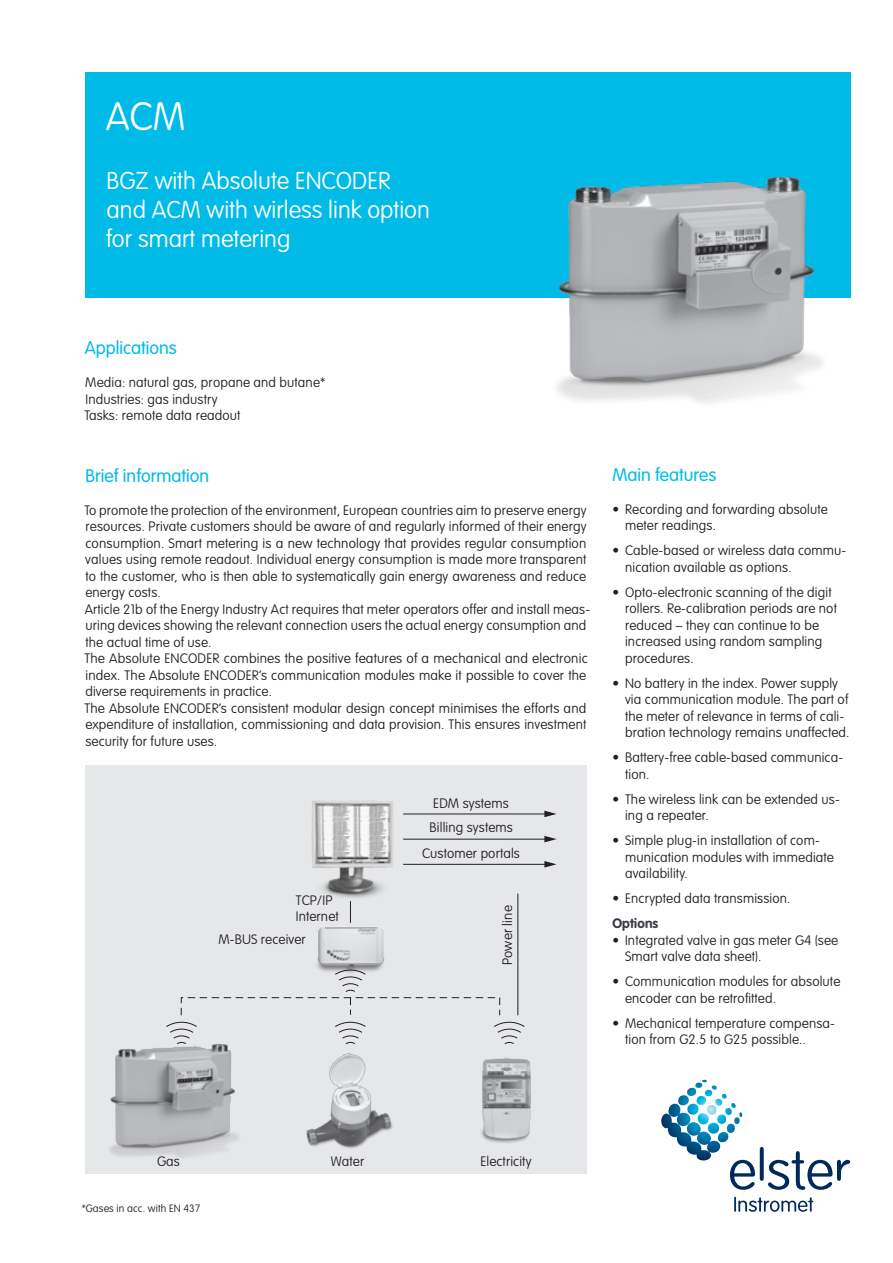
<style>
.page{position:relative;width:893px;height:1263px;background:#fff}
.page>*{position:absolute;margin:0;border:0;box-sizing:border-box;transform-origin:0 0}
.t1{font:100 39px "VAG Rounded Std";color:#fff}
.t2{font:100 24px/28.8px "VAG Rounded Std";color:#fff}
.t3{font:300 18px "VAG Rounded Std";color:#00bbe7}
.t4{font:100 13.5px/16.5px "VAG Rounded Std";letter-spacing:.01em;color:#231f20}
.t5{font:700 13.5px "VAG Rounded Std";letter-spacing:.01em;color:#3a3c42}
.t6{font:100 10.5px "VAG Rounded Std";letter-spacing:.01em;color:#231f20}
</style>
<div class="page">
<div style="left:85px;top:72px;width:765px;height:226px;background:#00bbe7"></div>
<svg style="left:661px;top:1080px;width:189px;height:110px"></svg>
<svg style="left:734px;top:1197px;width:79px;height:15px"></svg>
<img style="left:556px;top:176px;width:267px;height:227px">
<div style="left:85px;top:765px;width:502px;height:409px;background:#e6e7e9"></div>
<img style="left:110px;top:1043px;width:129px;height:115px">
<img style="left:311px;top:800px;width:82px;height:98px">
<img style="left:316px;top:927px;width:69px;height:45px">
<img style="left:481px;top:1057px;width:50px;height:86px">
<img style="left:306px;top:1053px;width:87px;height:96px">
<div style="left:181px;top:997px;width:319px;height:19px;border:1px dashed #231f20"></div>
<svg style="left:350px;top:998px;width:1px;height:17px"></svg>
<svg style="left:165px;top:1021px;width:33px;height:24px"></svg>
<svg style="left:335px;top:1021px;width:31px;height:23px"></svg>
<svg style="left:334px;top:969px;width:32px;height:23px"></svg>
<svg style="left:494px;top:1021px;width:31px;height:23px"></svg>
<svg style="left:350px;top:901px;width:1px;height:22px"></svg>
<hr style="left:517px;top:893px;width:1px;height:122px;background:#231f20">
<hr style="left:403px;top:813px;width:144px;height:1px;background:#231f20">
<svg style="left:544px;top:811px;width:13px;height:6px"></svg>
<hr style="left:403px;top:839px;width:144px;height:1px;background:#231f20">
<svg style="left:544px;top:836px;width:13px;height:6px"></svg>
<hr style="left:403px;top:864px;width:144px;height:1px;background:#231f20">
<svg style="left:544px;top:861px;width:13px;height:6px"></svg>
<h1 class="t1" style="left:106px;top:94px;width:81px">ACM</h1>
<h2 class="t2" style="left:106px;top:167px;width:325px">BGZ with Absolute ENCODER and ACM with wirless link option for smart metering</h2>
<h3 class="t3" style="left:85px;top:337px;width:94px">Applications</h3>
<p class="t4" style="left:84px;top:374px;width:242px">Media: natural gas, propane and butane*<br>Industries: gas industry<br>Tasks: remote data readout</p>
<h3 class="t3" style="left:85px;top:465px;width:125px">Brief information</h3>
<p class="t4" style="left:84px;top:502px;width:507px">To promote the protection of the environment, European countries aim to preserve energy resources. Private customers should be aware of and regularly informed of their energy consumption. Smart metering is a new technology that provides regular consumption values using remote readout. Individual energy consumption is made more transparent to the customer, who is then able to systematically gain energy awareness and reduce energy costs.<br>Article 21b of the Energy Industry Act requires that meter operators offer and install meas&shy;uring devices showing the relevant connection users the actual energy consumption and the actual time of use.<br>The Absolute ENCODER combines the positive features of a mechanical and electronic index. The Absolute ENCODER’s communication modules make it possible to cover the diverse requirements in practice.<br>The Absolute ENCODER’s consistent modular design concept minimises the efforts and expenditure of installation, commissioning and data provision. This ensures investment security for future uses.</p>
<p class="t4" style="left:429px;top:791px;width:85px;line-height:23.9px">EDM systems<br>Billing systems</p>
<p class="t4" style="left:422px;top:845px;width:99px">Customer portals</p>
<p class="t4" style="left:296px;top:892px;width:44px">TCP/IP<br>Internet</p>
<p class="t4" style="left:500px;top:965px;width:61px;rotate:-90deg">Power line</p>
<p class="t4" style="left:218px;top:932px;width:89px">M-BUS receiver</p>
<h3 class="t3" style="left:612px;top:464px;width:106px">Main features</h3>
<p class="t4" style="left:625px;top:501px;width:204px;text-indent:-13px">• Recording and forwarding absolute meter readings.</p>
<p class="t4" style="left:625px;top:543px;width:223px;text-indent:-13px">• Cable-based or wireless data commu&shy;nication available as options.</p>
<p class="t4" style="left:625px;top:584px;width:213px;text-indent:-13px">• Opto-electronic scanning of the digit rollers. Re-calibration periods are not reduced – they can continue to be increased using random sampling procedures.</p>
<p class="t4" style="left:625px;top:675px;width:226px;text-indent:-13px">• No battery in the index. Power supply via communication module. The part of the meter of relevance in terms of cali&shy;bration technology remains unaffected.</p>
<p class="t4" style="left:625px;top:750px;width:220px;text-indent:-13px">• Battery-free cable-based communica&shy;tion.</p>
<p class="t4" style="left:625px;top:791px;width:216px;text-indent:-13px">• The wireless link can be extended us&shy;ing a repeater.</p>
<p class="t4" style="left:625px;top:833px;width:210px;text-indent:-13px">• Simple plug-in installation of com&shy;munication modules with immediate availability.</p>
<p class="t4" style="left:612px;top:891px;width:180px">• Encrypted data transmission.</p>
<p class="t5" style="left:612px;top:915px;width:48px">Options</p>
<p class="t4" style="left:625px;top:932px;width:215px;text-indent:-13px">• Integrated valve in gas meter G4 (see<br>Smart valve data sheet).</p>
<p class="t4" style="left:625px;top:974px;width:217px;text-indent:-13px">• Communication modules for absolute encoder can be retrofitted.</p>
<p class="t4" style="left:625px;top:1015px;width:211px;text-indent:-13px">• Mechanical temperature compensa&shy;tion from G2.5 to G25 possible..</p>
<p class="t4" style="left:157px;top:1153px;width:24px">Gas</p>
<p class="t4" style="left:331px;top:1153px;width:35px">Water</p>
<p class="t4" style="left:480px;top:1153px;width:53px">Electricity</p>
<p class="t6" style="left:82px;top:1202px;width:120px">*Gases in acc. with EN 437</p>
</div>
